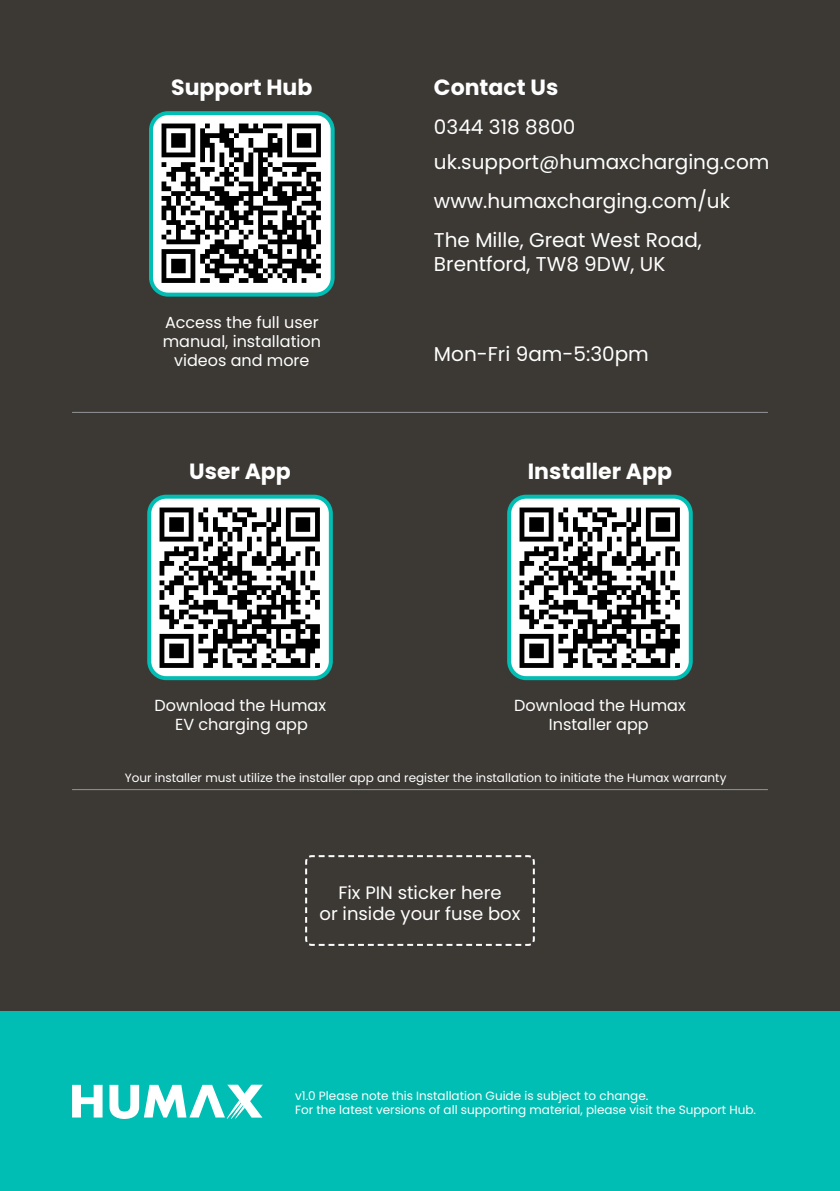
<style>
.page{position:relative;width:840px;height:1191px;background:#fff}
.page>*{position:absolute;margin:0;border:0;box-sizing:border-box;transform-origin:0 0}
.t1{font:700 22px "Poppins";color:#fff}
.t2{font:20px/24px "Poppins";color:#fff}
.t3{font:18px "Poppins";color:#fff}
.t4{font:16px/19.2px "Poppins";color:#fff;text-align:center}
.t5{font:16px/19.2px "Poppins";color:#fff;text-align:center}
.t6{font:12px "Poppins";color:#fff}
.s1{font-style:inherit}
</style>
<div class="page">
<div style="left:0;top:1011px;width:839px;height:180px;background:#00beb3"></div>
<div style="left:0;top:0;width:839px;height:1011px;background:#3c3935"></div>
<svg style="left:305px;top:855px;width:230px;height:91px"></svg>
<hr style="left:72px;top:412px;width:695px;height:1px;background:#939598">
<hr style="left:72px;top:789px;width:695px;height:1px;background:#939598">
<div style="left:151px;top:113px;width:181px;height:182px;background:#fff;border-radius:17px"></div>
<div style="left:149px;top:111px;width:185px;height:186px;border:4px solid #00beb3;border-radius:17px"></div>
<div style="left:149px;top:496px;width:181px;height:182px;background:#fff;border-radius:17px"></div>
<div style="left:147px;top:494px;width:185px;height:186px;border:4px solid #00beb3;border-radius:17px"></div>
<div style="left:509px;top:496px;width:181px;height:182px;background:#fff;border-radius:17px"></div>
<div style="left:507px;top:494px;width:185px;height:186px;border:4px solid #00beb3;border-radius:17px"></div>
<img style="left:162px;top:124px;width:159px;height:159px">
<img style="left:159px;top:507px;width:161px;height:161px">
<img style="left:519px;top:507px;width:161px;height:161px">
<svg style="left:72px;top:1084px;width:30px;height:33px"></svg>
<svg style="left:109px;top:1084px;width:154px;height:35px"></svg>
<p class="t1" style="left:171px;top:75px;width:143px">Support Hub</p>
<p class="t1" style="left:434px;top:75px;width:126px">Contact Us</p>
<p class="t2" style="left:434px;top:115px;width:143px">0344 318 8800</p>
<p class="t2" style="left:434px;top:150px;width:337px">uk.support@humaxcharging.com</p>
<p class="t2" style="left:434px;top:189px;width:297px">www.humaxcharging.com/uk</p>
<p class="t4" style="left:163px;top:312px;width:160px">Access the full user manual, installation videos and more</p>
<p class="t2" style="left:434px;top:228px;width:269px">The Mille, Great West Road,<br>Brentford, TW8 9DW, UK</p>
<p class="t2" style="left:434px;top:342px;width:216px">Mon-Fri 9am-5:30pm</p>
<p class="t1" style="left:189px;top:458px;width:103px">User App</p>
<p class="t1" style="left:527px;top:458px;width:146px">Installer App</p>
<p class="t5" style="left:154px;top:696px;width:173px"><span class="s1">Download the</span> Humax<br>EV charging <span class="s1">app</span></p>
<p class="t4" style="left:514px;top:696px;width:173px">Download the Humax</p>
<p class="t4" style="left:548px;top:715px;width:101px"><span class="s1">I</span>nstaller app</p>
<p class="t6" style="left:125px;top:771px;width:602px">Your installer must utilize the installer app and register the installation to initiate the Humax warranty</p>
<p class="t3" style="left:338px;top:881px;width:165px">Fix PIN sticker here</p>
<p class="t3" style="left:319px;top:903px;width:202px">or inside your fuse box</p>
<p class="t6" style="left:295px;top:1088px;width:354px">v1.0 Please note this Installation Guide is subject to change.</p>
<p class="t6" style="left:295px;top:1103px;width:462px">For the latest versions of all supporting material, please visit the Support Hub.</p>
</div>
